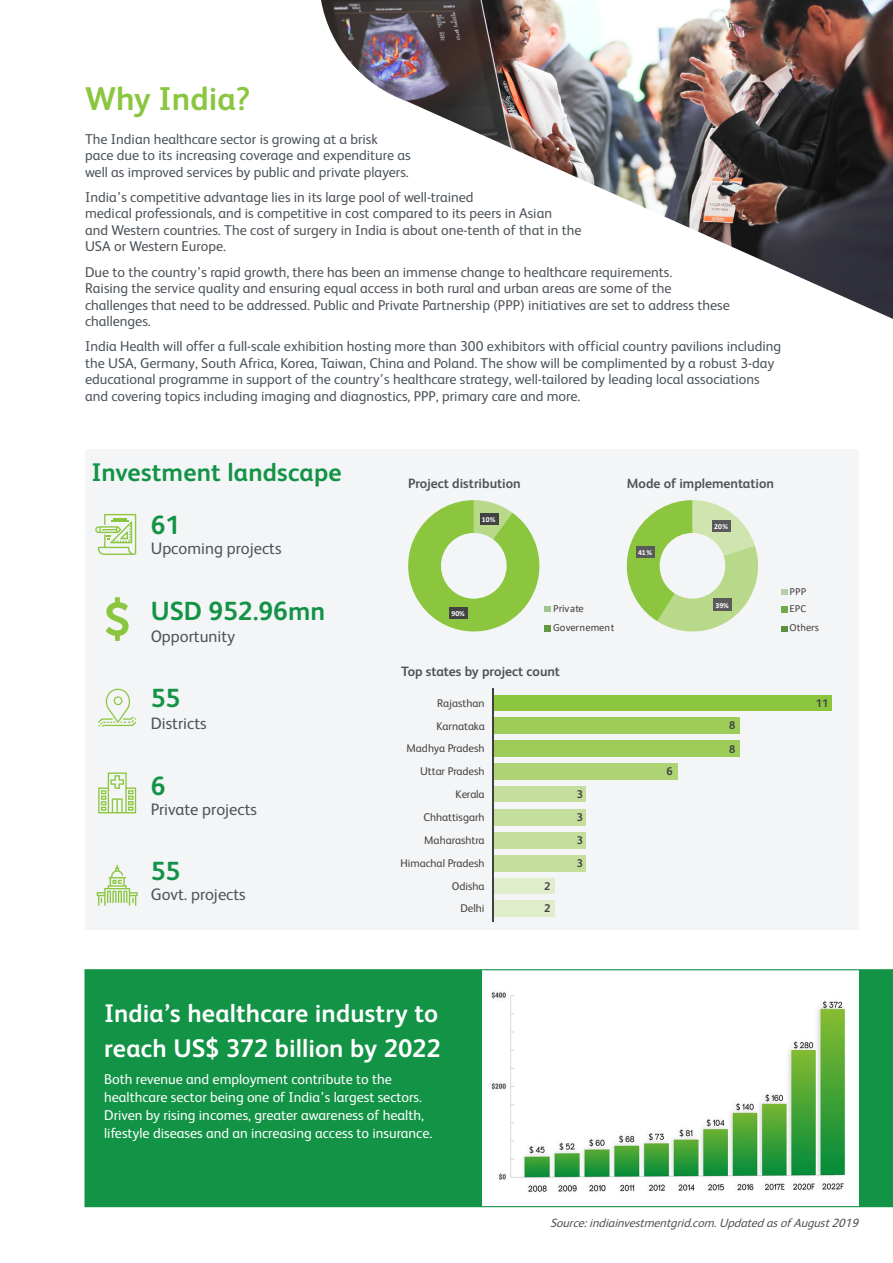
<style>
.page{position:relative;width:893px;height:1263px;background:#fff}
.page>*{position:absolute;margin:0;border:0;box-sizing:border-box;transform-origin:0 0}
.B{font:700 33px "FS Albert";color:#8bc640}
.t1{font:700 26.25px "FS Albert";color:#129346}
.t2{font:700 25.5px/35.1px "FS Albert";letter-spacing:.005em;color:#fff}
.t3{font:700 25.5px "FS Albert";letter-spacing:.01em;color:#129346}
.t4{font:16.65px "FS Albert";color:#4d545a}
.A{font:14.25px/16.5px "FS Albert";color:#4d545a}
.A-2{font:14.25px/18px "FS Albert";color:#fff}
.t5{font:700 13.5px "FS Albert";color:#4d545a}
.t6{font:italic 12px "FS Albert";color:#4d545a}
.t7{font:11.25px/22.8px "FS Albert";color:#424242;text-align:right}
.t8{font:700 11.25px/22.8px "FS Albert";color:#424242}
.t9{font:10.8px/19px "Calibri";color:#424041}
.t10{font:700 7.65px "Calibri";color:#fff}
</style>
<div class="page">
<div style="left:85px;top:449px;width:773px;height:480px;background:#f4f5f6"></div>
<div style="left:85px;top:970px;width:808px;height:237px;background:#129346"></div>
<div style="left:482px;top:970px;width:376px;height:237px;background:#fff"></div>
<img style="left:491px;top:991px;width:354px;height:201px">
<div style="left:84px;top:969px;width:809px;height:238px;border:1px solid #129346"></div>
<img style="left:321px;top:0;width:572px;height:319px">
<svg style="left:106px;top:597px;width:23px;height:44px"></svg>
<svg style="left:97px;top:865px;width:41px;height:41px"></svg>
<svg style="left:95px;top:514px;width:41px;height:41px"></svg>
<svg style="left:408px;top:500px;width:143px;height:132px"></svg>
<svg style="left:626px;top:500px;width:132px;height:132px"></svg>
<div style="left:712px;top:520px;width:19px;height:12px;background:#595a59"></div>
<div style="left:713px;top:598px;width:19px;height:13px;background:#595a59"></div>
<div style="left:636px;top:546px;width:18px;height:12px;background:#595a59"></div>
<svg style="left:781px;top:589px;width:6px;height:5px"></svg>
<svg style="left:781px;top:606px;width:6px;height:6px"></svg>
<svg style="left:781px;top:626px;width:6px;height:5px"></svg>
<div style="left:493px;top:695px;width:339px;height:15px;background:#8bc63e"></div>
<div style="left:493px;top:717px;width:246px;height:17px;background:#9dcd58"></div>
<div style="left:493px;top:740px;width:246px;height:17px;background:#9dcd58"></div>
<div style="left:493px;top:764px;width:185px;height:16px;background:#aed475"></div>
<div style="left:493px;top:787px;width:93px;height:15px;background:#c4df9b"></div>
<div style="left:493px;top:809px;width:93px;height:16px;background:#c4df9b"></div>
<div style="left:493px;top:832px;width:93px;height:16px;background:#c4df9b"></div>
<div style="left:493px;top:855px;width:93px;height:16px;background:#c4df9b"></div>
<div style="left:493px;top:878px;width:62px;height:16px;background:#dfedcb"></div>
<div style="left:493px;top:900px;width:62px;height:17px;background:#dfedcb"></div>
<hr style="left:492px;top:689px;width:2px;height:233px;background:#424041">
<svg style="left:98px;top:689px;width:38px;height:38px"></svg>
<svg style="left:98px;top:772px;width:38px;height:41px"></svg>
<p class="B" style="left:85px;top:80px;width:167px">Why India?</p>
<p class="A" style="left:85px;top:131px;width:327px">The Indian healthcare sector is growing at a brisk<br>pace due to its increasing coverage and expenditure as well as improved services by public and private players.</p>
<p class="A" style="left:85px;top:189px;width:498px">India’s competitive advantage lies in its large pool of well-trained<br>medical professionals, and is competitive in cost compared to its peers in Asian<br>and Western countries. The cost of surgery in India is about one-tenth of that in the USA or Western Europe.</p>
<p class="A" style="left:85px;top:263px;width:646px">Due to the country’s rapid growth, there has been an immense change to healthcare requirements.<br>Raising the service quality and ensuring equal access in both rural and urban areas are some of the challenges that need to be addressed. Public and Private Partnership (PPP) initiatives are set to address these challenges.</p>
<p class="A" style="left:85px;top:338px;width:697px">India Health will offer a full-scale exhibition hosting more than 300 exhibitors with official country pavilions including the USA, Germany, South Africa, Korea, Taiwan, China and Poland. The show will be complimented by a robust 3-day educational programme in support of the country’s healthcare strategy, well-tailored by leading local associations and covering topics including imaging and diagnostics, PPP, primary care and more.</p>
<p class="t3" style="left:91px;top:458px;width:252px">Investment landscape</p>
<p class="t1" style="left:151px;top:510px;width:31px">61</p>
<p class="t4" style="left:151px;top:539px;width:132px">Upcoming projects</p>
<p class="t1" style="left:151px;top:595px;width:176px">USD 952.96mn</p>
<p class="t4" style="left:151px;top:626px;width:86px">Opportunity</p>
<p class="t1" style="left:151px;top:683px;width:31px">55</p>
<p class="t4" style="left:151px;top:714px;width:57px">Districts</p>
<p class="t1" style="left:151px;top:770px;width:16px">6</p>
<p class="t4" style="left:151px;top:799px;width:108px">Private projects</p>
<p class="t1" style="left:151px;top:856px;width:31px">55</p>
<p class="t4" style="left:151px;top:885px;width:96px">Govt. projects</p>
<p class="t5" style="left:408px;top:476px;width:114px">Project distribution</p>
<p class="t5" style="left:627px;top:476px;width:149px">Mode of implementation</p>
<p class="t10" style="left:482px;top:514px;width:15px">10%</p>
<p class="t10" style="left:451px;top:608px;width:15px">90%</p>
<p class="t9" style="left:553px;top:599px;width:63px">Private<br>Governement</p>
<p class="t5" style="left:401px;top:664px;width:160px">Top states by project count</p>
<p class="t7" style="left:400px;top:691px;width:86px">Rajasthan<br>Karnataka<br>Madhya Pradesh<br>Uttar Pradesh<br>Kerala<br>Chhattisgarh<br>Maharashtra<br>Himachal Pradesh<br>Odisha<br>Delhi</p>
<p class="t8" style="left:544px;top:874px;width:8px">2<br>2</p>
<p class="t8" style="left:577px;top:783px;width:8px;text-align:justify">3<br>3<br>3<br>3</p>
<p class="t10" style="left:638px;top:547px;width:15px">41%</p>
<p class="t8" style="left:666px;top:760px;width:8px">6</p>
<p class="t10" style="left:714px;top:521px;width:15px">20%</p>
<p class="t10" style="left:715px;top:600px;width:15px">39%</p>
<p class="t8" style="left:729px;top:714px;width:8px">8<br>8</p>
<p class="t9" style="left:790px;top:582px;width:18px;line-height:17.2px">PPP<br>EPC</p>
<p class="t9" style="left:790px;top:618px;width:31px">Others</p>
<p class="t8" style="left:816px;top:692px;width:14px">11</p>
<p class="t2" style="left:104px;top:996px;width:338px">India’s healthcare industry to reach US$ 372 billion by 2022</p>
<p class="A-2" style="left:104px;top:1070px;width:330px">Both revenue and employment contribute to the healthcare sector being one of India’s largest sectors.<br>Driven by rising incomes, greater awareness of health, lifestyle diseases and an increasing access to insurance.</p>
<p class="t6" style="left:550px;top:1216px;width:313px">Source:indiainvestmentgrid.com.UpdatedasofAugust2019</p>
</div>
